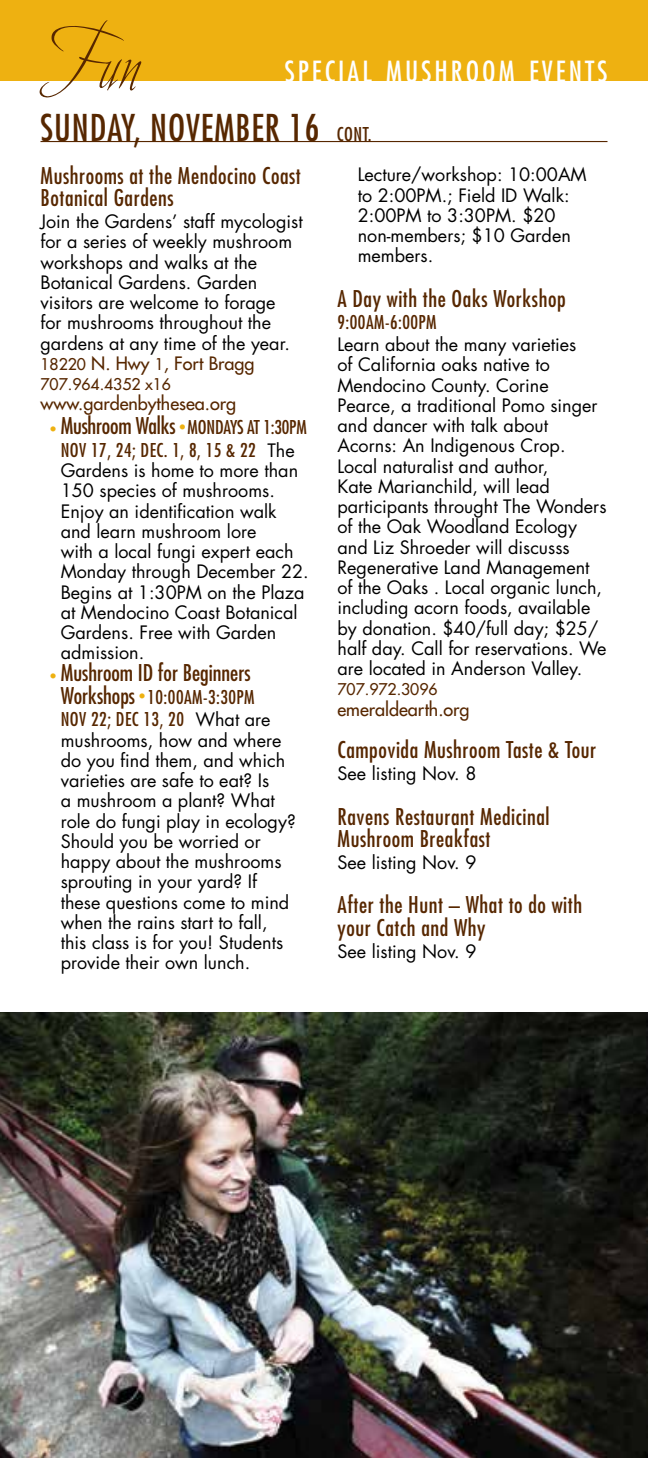
<style>
.page{position:relative;width:648px;height:1458px;background:#fff}
.page>*{position:absolute;margin:0;border:0;box-sizing:border-box;transform-origin:0 0}
.t1{font:99px "Avalon";color:#572700}
.t2{font:condensed 36px "Futura";letter-spacing:.025em;color:#572700}
.t3{font:condensed 28.35px "Futura";letter-spacing:.105em;color:#fff}
.t4{font:condensed 22.5px/22.5px "Futura";letter-spacing:.025em;color:#572700}
.t5{font:condensed 22.5px "Futura";color:#572700}
.t6{font:condensed 18.45px/22.5px "Futura";letter-spacing:.025em;color:#572700}
.t7{font:condensed 18.45px/22.5px "Futura";letter-spacing:-.01em;color:#572700;text-align:center}
.t8{font:18px/20.2px "Futura";color:#000}
.t9{font:18px "Futura";color:#572700}
.t10{font:15.75px "Futura";color:#572700}
.s1{font-size:18.45px}
.s2{font-size:15.75px;color:#572700}
.s3{color:#572700}
.s4{font-size:13.5px;color:#eeb111}
.s5{font-size:22.5px}
.s6{font-stretch:normal;font-size:18px;color:#000}
</style>
<div class="page">
<div style="left:0;top:0;width:648px;height:81px;background:#eeb111"></div>
<hr style="left:40px;top:141px;width:568px;height:1px;background:#572700">
<img style="left:0;top:1012px;width:648px;height:446px">
<h1 class="t1" style="left:40px;top:3px;width:102px">Fun</h1>
<h3 class="t3" style="left:285px;top:54px;width:324px">SPECIAL MUSHROOM EVENTS</h3>
<h2 class="t2" style="left:40px;top:105px;width:333px">SUNDAY, NOVEMBER 16 <span class="s1">CONT.</span></h2>
<p class="t4" style="left:40px;top:164px;width:262px">Mushrooms at the Mendocino Coast<br>Botanical Gardens</p>
<p class="t8" style="left:40px;top:211px;width:264px">Join the Gardens’ staff mycologist for a series of weekly mushroom workshops and walks at the<br>Botanical Gardens. Garden visitors are welcome to forage<br>for mushrooms throughout the gardens at any time of the year.<br><span class="s2">18220</span> <span class="s3">N. Hwy</span> <span class="s2">1</span><span class="s3">, Fort Bragg</span></p>
<p class="t10" style="left:40px;top:374px;width:132px">707.964.4352 x16</p>
<p class="t9" style="left:40px;top:392px;width:197px">www.gardenbythesea.org</p>
<p class="t7" style="left:51px;top:416px;width:258px"><span class="s4">•</span> <span class="s5">Mushroom Walks</span> <sup>•</sup> MONDAYS AT 1:30PM<br>NOV 17, 24; DEC. 1, 8, 15 &amp; 22 <span class="s6">The</span></p>
<p class="t8" style="left:61px;top:460px;width:250px">Gardens is home to more than<br>150 species of mushrooms.<br>Enjoy an identification walk and learn mushroom lore<br>with a local fungi expert each<br>Monday through December 22.<br>Begins at 1:30PM on the Plaza at Mendocino Coast Botanical<br>Gardens. Free with Garden admission.</p>
<p class="t5" style="left:51px;top:659px;width:202px"><span class="s4">•</span> Mushroom ID for Beginners</p>
<p class="t6" style="left:61px;top:685px;width:211px"><span class="s5">Workshops</span> <sup>•</sup> 10:00AM-3:30PM<br>NOV 22; DEC 13, 20 <span class="s6">What are</span></p>
<p class="t8" style="left:61px;top:730px;width:237px">mushrooms, how and where do you find them, and which varieties are safe to eat? Is<br>a mushroom a plant? What role do fungi play in ecology?<br>Should you be worried or happy about the mushrooms sprouting in your yard? If these questions come to mind when the rains start to fall, this class is for you! Students provide their own lunch.</p>
<p class="t8" style="left:358px;top:164px;width:230px">Lecture/workshop: 10:00AM to 2:00PM.; Field ID Walk:<br>2:00PM to 3:30PM. $20 non-members; $10 Garden members.</p>
<p class="t4" style="left:338px;top:287px;width:230px">A Day with the Oaks Workshop</p>
<p class="t6" style="left:338px;top:311px;width:101px">9:00AM-6:00PM</p>
<p class="t8" style="left:338px;top:334px;width:271px">Learn about the many varieties<br>of California oaks native to<br>Mendocino County. Corine<br>Pearce, a traditional Pomo singer and dancer with talk about<br>Acorns: An Indigenous Crop.<br>Local naturalist and author,<br>Kate Marianchild, will lead participants throught The Wonders of the Oak Woodland Ecology and Liz Shroeder will discusss<br>Regenerative Land Management of the Oaks . Local organic lunch, including acorn foods, available by donation. $40/full day; $25/ half day. Call for reservations. We are located in Anderson Valley.</p>
<p class="t10" style="left:338px;top:679px;width:102px">707.972.3096</p>
<p class="t9" style="left:338px;top:697px;width:134px">emeraldearth.org</p>
<p class="t4" style="left:338px;top:738px;width:260px">Campovida Mushroom Taste &amp; Tour</p>
<p class="t8" style="left:338px;top:763px;width:140px">See listing Nov. 8</p>
<p class="t4" style="left:338px;top:805px;width:214px">Ravens Restaurant Medicinal<br>Mushroom Breakfast</p>
<p class="t8" style="left:338px;top:852px;width:140px">See listing Nov. 9</p>
<p class="t4" style="left:338px;top:893px;width:246px">After the Hunt – What to do with your Catch and Why</p>
<p class="t8" style="left:338px;top:941px;width:140px">See listing Nov. 9</p>
</div>
